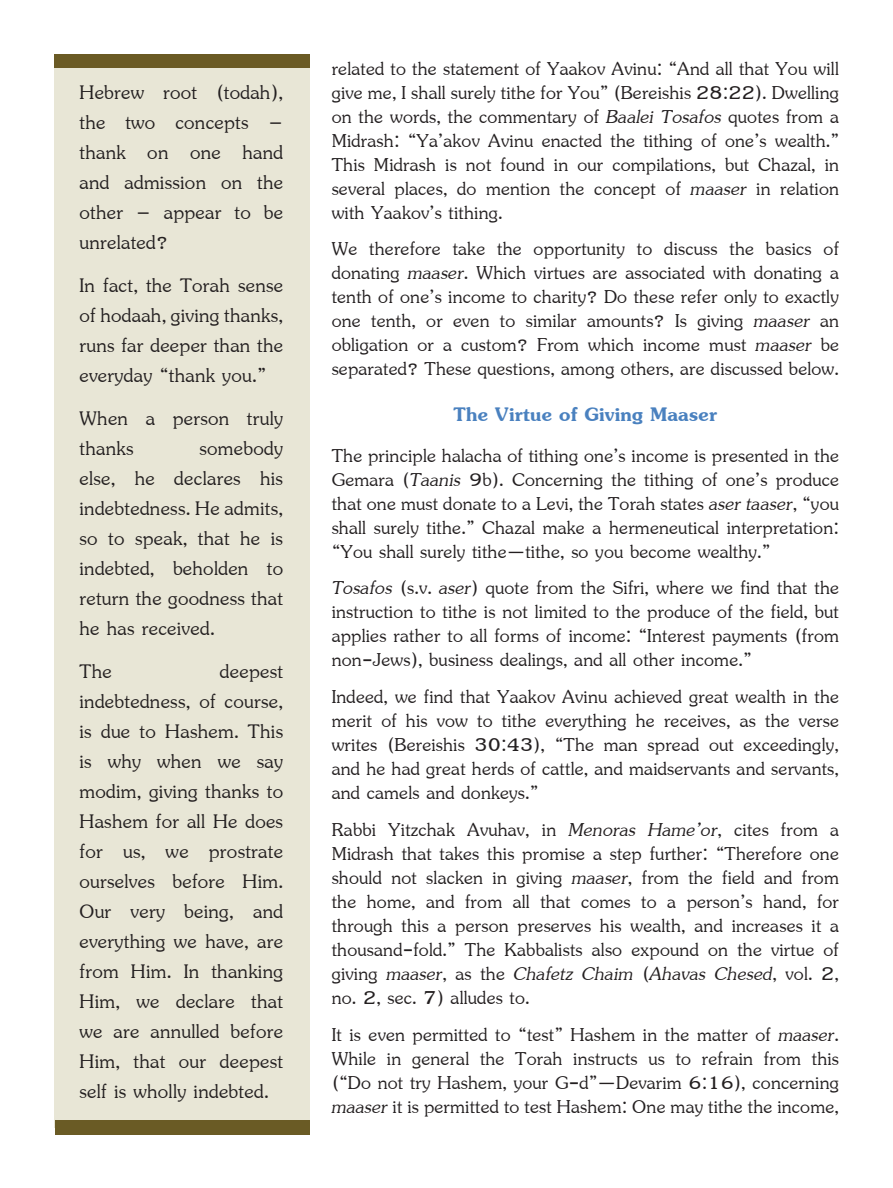
<style>
.page{position:relative;width:893px;height:1188px;background:#fff}
.page>*{position:absolute;margin:0;border:0;box-sizing:border-box;transform-origin:0 0}
.t1{font:30px/30px "Jasmine UPC";letter-spacing:.01em;color:#231f20;text-align:justify}
.t2{font:30px "Jasmine UPC Bold";letter-spacing:.01em;color:#4a81bf}
.t3{font:28.5px/24px "Jasmine UPC";letter-spacing:.01em;color:#231f20;text-align:justify}
.t4{font:28.5px "Jasmine UPC Italic";letter-spacing:.01em;color:#231f20}
.s1{font-family:"Jasmine UPC Italic"}
.s2{font-family:"Jasmine UPC"}
</style>
<div class="page">
<div style="left:54px;top:68px;width:255px;height:1060px;background:#e8e6d6"></div>
<div style="left:54px;top:54px;width:255px;height:14px;background:#6a5a24"></div>
<div style="left:55px;top:1121px;width:254px;height:14px;background:#6a5b25"></div>
<p class="t1" style="left:80px;top:75px;width:205px">Hebrew root (todah), the two concepts – thank on one hand and admission on the other – appear to be unrelated?</p>
<p class="t1" style="left:80px;top:268px;width:205px">In fact, the Torah sense of hodaah, giving thanks, runs far deeper than the everyday “thank you.”</p>
<p class="t1" style="left:80px;top:401px;width:205px">When a person truly thanks</p>
<p class="t1" style="left:80px;top:431px;width:205px;text-indent:120px">somebody else, he declares his indebtedness. He admits, so to speak, that he is indebted, beholden to return the goodness that he has received.</p>
<p class="t1" style="left:80px;top:654px;width:34px">The</p>
<p class="t1" style="left:80px;top:654px;width:205px;text-indent:140px">deepest indebtedness, of course, is due to Hashem. This is why when we say modim, giving thanks to Hashem for all He does for us, we prostrate ourselves before Him.<br>Our very being, and everything we have, are from Him. In thanking Him, we declare that we are annulled before Him, that our deepest self is wholly indebted.</p>
<p class="t3" style="left:332px;top:54px;width:509px">related to the statement of Yaakov Avinu: “And all that You will give me, I shall surely tithe for You” (Bereishis 28:22). Dwelling on the words, the commentary of <span class="s1">Baalei Tosafos</span> quotes from a Midrash: “Ya’akov Avinu enacted the tithing of one’s wealth.” This Midrash is not found in our compilations, but Chazal, in several places, do mention the concept of <span class="s1">maaser</span> in relation with Yaakov’s tithing.</p>
<p class="t3" style="left:332px;top:235px;width:509px">We therefore take the opportunity to discuss the basics of donating <span class="s1">maaser</span>. Which virtues are associated with donating a tenth of one’s income to charity? Do these refer only to exactly one tenth, or even to similar amounts? Is giving <span class="s1">maaser</span> an obligation or a custom? From which income must <span class="s1">maaser</span> be separated? These questions, among others, are discussed below.</p>
<p class="t2" style="left:454px;top:392px;width:265px">The Virtue of Giving Maaser</p>
<p class="t3" style="left:332px;top:441px;width:509px">The principle halacha of tithing one’s income is presented in the Gemara (<span class="s1">Taanis</span> 9b). Concerning the tithing of one’s produce that one must donate to a Levi, the Torah states <span class="s1">aser taaser</span>, “you shall surely tithe.” Chazal make a hermeneutical interpretation: “You shall surely tithe—tithe, so you become wealthy.”</p>
<p class="t3" style="left:332px;top:574px;width:509px"><span class="s1">Tosafos</span> (s.v. <span class="s1">aser</span>) quote from the Sifri, where we find that the instruction to tithe is not limited to the produce of the field, but applies rather to all forms of income: “Interest payments (from non-Jews), business dealings, and all other income.”</p>
<p class="t3" style="left:332px;top:683px;width:509px">Indeed, we find that Yaakov Avinu achieved great wealth in the merit of his vow to tithe everything he receives, as the verse writes (Bereishis 30:43), “The man spread out exceedingly, and he had great herds of cattle, and maidservants and servants, and camels and donkeys.”</p>
<p class="t3" style="left:332px;top:815px;width:509px">Rabbi Yitzchak Avuhav, in <span class="s1">Menoras Hame’or</span>, cites from a Midrash that takes this promise a step further: “Therefore one should not slacken in giving <span class="s1">maaser</span>, from the field and from the home, and from all that comes to a person’s hand, for through this a person preserves his wealth, and increases it a thousand-fold.” The Kabbalists also expound on the virtue of</p>
<p class="t4" style="left:332px;top:954px;width:509px"><span class="s2">giving</span> maaser<span class="s2">, as the</span> Chafetz Chaim <span class="s2">(</span>Ahavas Chesed<span class="s2">, vol. 2,</span></p>
<p class="t3" style="left:332px;top:977px;width:509px;line-height:36.8px">no. 2, sec. 7) alludes to.<br>It is even permitted to “test” Hashem in the matter of <span class="s1">maaser</span>.</p>
<p class="t3" style="left:332px;top:1044px;width:509px">While in general the Torah instructs us to refrain from this (“Do not try Hashem, your G-d”—Devarim 6:16), concerning <span class="s1">maaser</span> it is permitted to test Hashem: One may tithe the income,</p>
</div>
